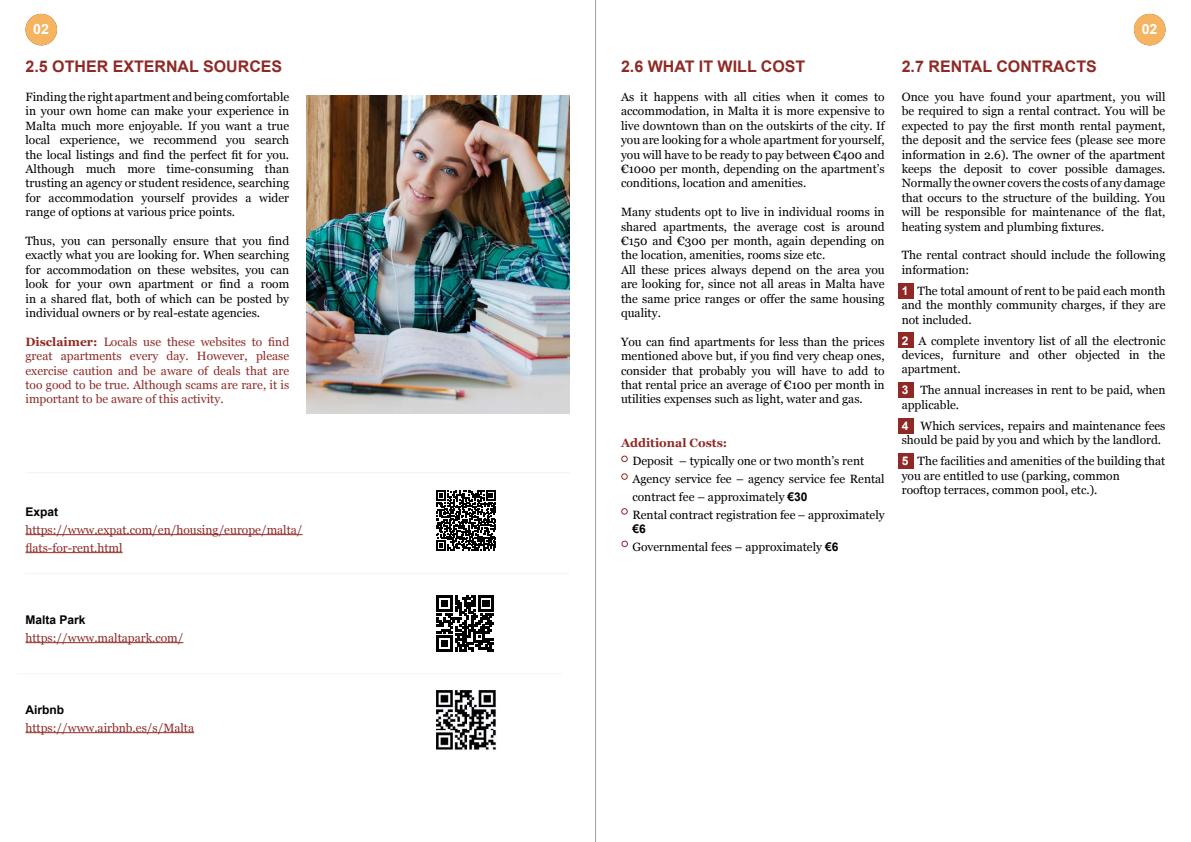
<style>
.page{position:relative;width:1191px;height:842px;background:#fff}
.page>*{position:absolute;margin:0;border:0;box-sizing:border-box;transform-origin:0 0}
.t1{font:700 16px "Arial";color:#902926}
.t2{font:700 14.1px "Arial";color:#fff}
.t3{font:12px/14.4px "Georgia";color:#000;text-align:justify}
.t4{font:12px/14.4px "Georgia";color:#902926;text-align:justify}
.t5{font:700 12px "Arial";color:#000}
.t6{font:700 12px "Georgia";color:#902926}
.s1{font-weight:700}
.s2{font-family:"Arial";font-weight:700}
.s3{font-family:"Arial";font-weight:700;color:#fff}
</style>
<div class="page">
<div style="left:898px;top:283px;width:15px;height:15px;background:#902926"></div>
<div style="left:898px;top:333px;width:15px;height:15px;background:#902926"></div>
<div style="left:898px;top:382px;width:15px;height:16px;background:#902926"></div>
<div style="left:898px;top:418px;width:15px;height:16px;background:#902926"></div>
<div style="left:898px;top:453px;width:15px;height:16px;background:#902926"></div>
<hr style="left:26px;top:534px;width:276px;height:1px;background:#902926">
<hr style="left:26px;top:552px;width:97px;height:1px;background:#902926">
<hr style="left:26px;top:642px;width:157px;height:1px;background:#902926">
<hr style="left:26px;top:732px;width:168px;height:1px;background:#902926">
<div style="left:621px;top:456px;width:7px;height:6px;border:1px solid #902926;border-radius:50%"></div>
<div style="left:621px;top:508px;width:7px;height:7px;border:1px solid #902926;border-radius:50%"></div>
<div style="left:621px;top:541px;width:7px;height:6px;border:1px solid #902926;border-radius:50%"></div>
<div style="left:621px;top:473px;width:7px;height:7px;border:1px solid #902926;border-radius:50%"></div>
<hr style="left:595px;top:0;width:1px;height:842px;background:#a3a09f">
<svg style="left:436px;top:490px;width:60px;height:60px"></svg>
<svg style="left:436px;top:595px;width:58px;height:56px"></svg>
<img style="left:436px;top:690px;width:60px;height:60px">
<img style="left:306px;top:96px;width:263px;height:318px">
<hr style="left:26px;top:472px;width:544px;height:1px;background:#f3f3f4">
<hr style="left:25px;top:573px;width:544px;height:1px;background:#f3f3f4">
<hr style="left:17px;top:673px;width:544px;height:1px;background:#f3f3f4">
<div style="left:26px;top:14px;width:31px;height:31px;background:#f6b460;border-radius:50%"></div>
<div style="left:1134px;top:14px;width:31px;height:31px;background:#f6b460;border-radius:50%"></div>
<p class="t2" style="left:33px;top:20px;width:17px">02</p>
<p class="t2" style="left:1141px;top:20px;width:17px">02</p>
<h1 class="t1" style="left:26px;top:56px;width:258px">2.5 OTHER EXTERNAL SOURCES</h1>
<p class="t3" style="left:26px;top:89px;width:265px">Finding the right apartment and being comfortable in your own home can make your experience in Malta much more enjoyable. If you want a true local experience, we recommend you search the local listings and find the perfect fit for you.<br>Although much more time-consuming than trusting an agency or student residence, searching for accommodation yourself provides a wider range of options at various price points.</p>
<p class="t3" style="left:26px;top:233px;width:265px">Thus, you can personally ensure that you find exactly what you are looking for. When searching for accommodation on these websites, you can look for your own apartment or find a room in a shared flat, both of which can be posted by individual owners or by real-estate agencies.</p>
<p class="t4" style="left:26px;top:334px;width:265px"><span class="s1">Disclaimer:</span> Locals use these websites to find great apartments every day. However, please exercise caution and be aware of deals that are too good to be true. Although scams are rare, it is important to be aware of this activity.</p>
<p class="t5" style="left:26px;top:503px;width:34px">Expat</p>
<p class="t4" style="left:26px;top:520px;width:278px;line-height:18px">https://www.expat.com/en/housing/europe/malta/ flats-for-rent.html</p>
<p class="t5" style="left:26px;top:611px;width:62px">Malta Park</p>
<p class="t4" style="left:26px;top:630px;width:159px">https://www.maltapark.com/</p>
<p class="t5" style="left:26px;top:701px;width:40px">Airbnb</p>
<p class="t4" style="left:26px;top:720px;width:170px">https://www.airbnb.es/s/Malta</p>
<h1 class="t1" style="left:621px;top:56px;width:186px">2.6 WHAT IT WILL COST</h1>
<p class="t3" style="left:621px;top:89px;width:265px">As it happens with all cities when it comes to accommodation, in Malta it is more expensive to live downtown than on the outskirts of the city. If you are looking for a whole apartment for yourself, you will have to be ready to pay between €400 and €1000 per month, depending on the apartment’s conditions, location and amenities.</p>
<p class="t3" style="left:621px;top:204px;width:265px;text-align:left">Many students opt to live in individual rooms in shared apartments, the average cost is around €150 and €300 per month, again depending on the location, amenities, rooms size etc.<br>All these prices always depend on the area you are looking for, since not all areas in Malta have the same price ranges or offer the same housing quality.</p>
<p class="t3" style="left:621px;top:334px;width:265px">You can find apartments for less than the prices mentioned above but, if you find very cheap ones, consider that probably you will have to add to that rental price an average of €100 per month in utilities expenses such as light, water and gas.</p>
<p class="t6" style="left:621px;top:433px;width:108px">Additional Costs:</p>
<p class="t3" style="left:632px;top:451px;width:254px;line-height:18px;text-align:left">Deposit – typically one or two month’s rent Agency service fee – agency service fee Rental contract fee – approximately <span class="s2">€30<br></span>Rental contract registration fee – approximately</p>
<p class="t5" style="left:632px;top:521px;width:15px">€6</p>
<p class="t3" style="left:632px;top:539px;width:207px">Governmental fees – approximately <span class="s2">€6</span></p>
<h1 class="t1" style="left:901px;top:56px;width:196px">2.7 RENTAL CONTRACTS</h1>
<p class="t3" style="left:901px;top:89px;width:265px">Once you have found your apartment, you will be required to sign a rental contract. You will be expected to pay the first month rental payment, the deposit and the service fees (please see more information in 2.6). The owner of the apartment keeps the deposit to cover possible damages.<br>Normally the owner covers the costs of any damage that occurs to the structure of the building. You will be responsible for maintenance of the flat, heating system and plumbing fixtures.</p>
<p class="t3" style="left:901px;top:248px;width:265px">The rental contract should include the following information:</p>
<p class="t3" style="left:901px;top:283px;width:265px"><span class="s3">1</span> The total amount of rent to be paid each month and the monthly community charges, if they are not included.</p>
<p class="t3" style="left:901px;top:333px;width:265px"><span class="s3">2</span> A complete inventory list of all the electronic devices, furniture and other objected in the apartment.</p>
<p class="t3" style="left:901px;top:383px;width:265px"><span class="s3">3</span> The annual increases in rent to be paid, when applicable.</p>
<p class="t3" style="left:901px;top:418px;width:265px"><span class="s3">4</span> Which services, repairs and maintenance fees should be paid by you and which by the landlord.</p>
<p class="t3" style="left:901px;top:453px;width:265px;text-align:left"><span class="s3">5</span> The facilities and amenities of the building that you are entitled to use (parking, common<br>rooftop terraces, common pool, etc.).</p>
</div>
